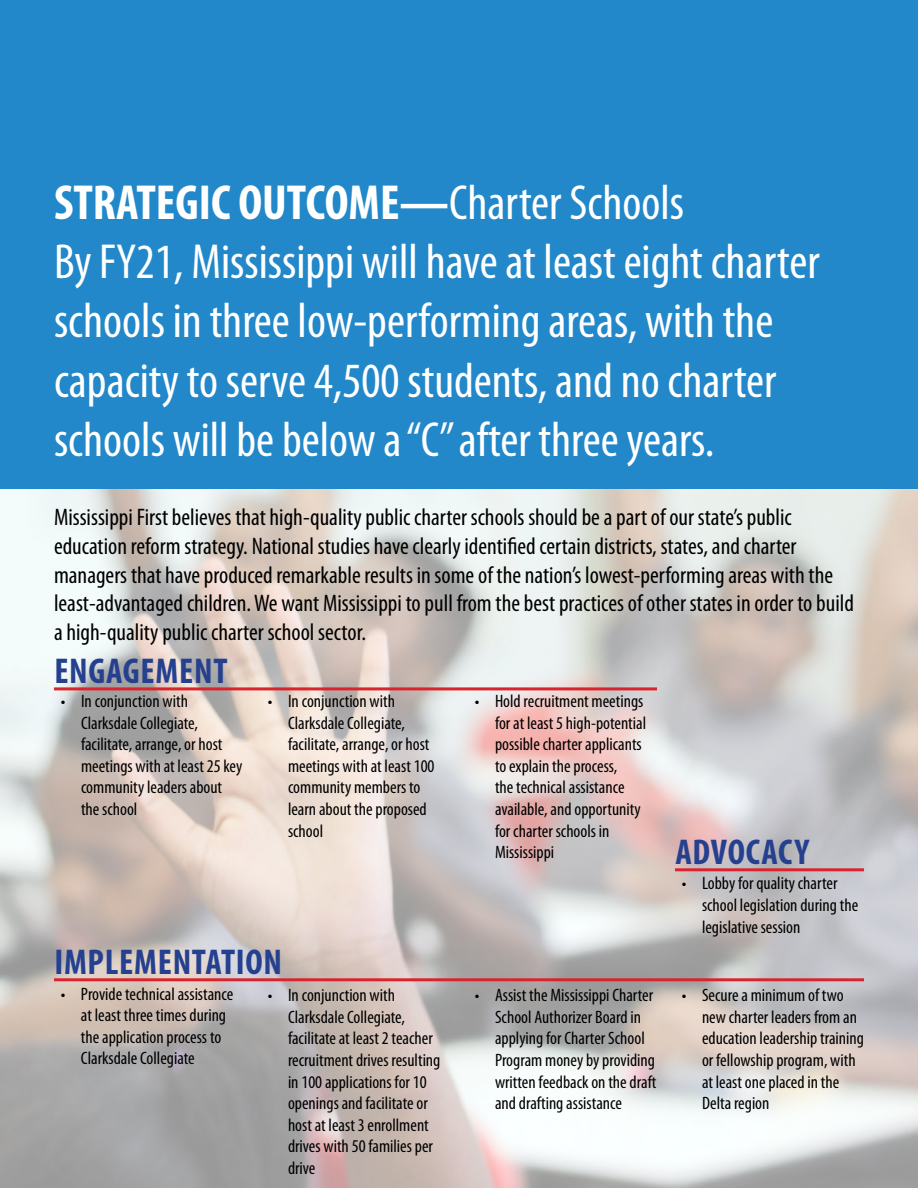
<style>
.page{position:relative;width:918px;height:1188px;background:#fff}
.page>*{position:absolute;margin:0;border:0;box-sizing:border-box;transform-origin:0 0}
.t1{font:condensed 49.5px/59.4px "Myriad Pro";color:#fff}
.t2{font:700 condensed 36px "Myriad Pro";letter-spacing:.02em;color:#25408f}
.t3{font:condensed 24px/28.8px "Myriad Pro";color:#000}
.t4{font:condensed 18px/21.6px "Myriad Pro";color:#000}
.s1{font-weight:700}
</style>
<div class="page">
<div style="left:0;top:0;width:918px;height:489px;background:#2288c9"></div>
<hr style="left:54px;top:687px;width:603px;height:3px;background:#d9232d">
<hr style="left:675px;top:868px;width:189px;height:3px;background:#d9232d">
<hr style="left:54px;top:978px;width:810px;height:3px;background:#d9232d">
<h1 class="t1" style="left:54px;top:173px;width:767px"><span class="s1">STRATEGIC OUTCOME—</span>Charter Schools<br>By FY21, Mississippi will have at least eight charter schools in three low-performing areas, with the capacity to serve 4,500 students, and no charter schools will be below a “C” after three years.</h1>
<p class="t3" style="left:54px;top:503px;width:801px">Mississippi First believes that high-quality public charter schools should be a part of our state’s public education reform strategy. National studies have clearly identified certain districts, states, and charter managers that have produced remarkable results in some of the nation’s lowest-performing areas with the least-advantaged children. We want Mississippi to pull from the best practices of other states in order to build a high-quality public charter school sector.</p>
<h2 class="t2" style="left:54px;top:651px;width:175px">ENGAGEMENT</h2>
<p class="t4" style="left:81px;top:691px;width:163px;text-indent:-20px">• In conjunction with<br>Clarksdale Collegiate, facilitate, arrange, or host meetings with at least 25 key community leaders about the school</p>
<p class="t4" style="left:288px;top:691px;width:148px;text-indent:-20px">• In conjunction with<br>Clarksdale Collegiate, facilitate, arrange, or host meetings with at least 100 community members to learn about the proposed school</p>
<p class="t4" style="left:495px;top:691px;width:153px;text-indent:-20px">• Hold recruitment meetings for at least 5 high-potential possible charter applicants to explain the process,<br>the technical assistance available, and opportunity for charter schools in<br>Mississippi</p>
<h2 class="t2" style="left:54px;top:942px;width:229px">IMPLEMENTATION</h2>
<h2 class="t2" style="left:675px;top:832px;width:135px">ADVOCACY</h2>
<p class="t4" style="left:702px;top:873px;width:158px;text-indent:-20px">• Lobby for quality charter school legislation during the legislative session</p>
<p class="t4" style="left:81px;top:983px;width:154px;text-indent:-20px">• Provide technical assistance at least three times during the application process to<br>Clarksdale Collegiate</p>
<p class="t4" style="left:288px;top:985px;width:154px;text-indent:-20px">• In conjunction with<br>Clarksdale Collegiate, facilitate at least 2 teacher recruitment drives resulting in 100 applications for 10 openings and facilitate or host at least 3 enrollment drives with 50 families per drive</p>
<p class="t4" style="left:495px;top:985px;width:163px;text-indent:-20px">• Assist the Mississippi Charter<br>School Authorizer Board in applying for Charter School<br>Program money by providing written feedback on the draft and drafting assistance</p>
<p class="t4" style="left:702px;top:985px;width:164px;text-indent:-20px">• Secure a minimum of two new charter leaders from an education leadership training or fellowship program, with at least one placed in the<br>Delta region</p>
</div>
